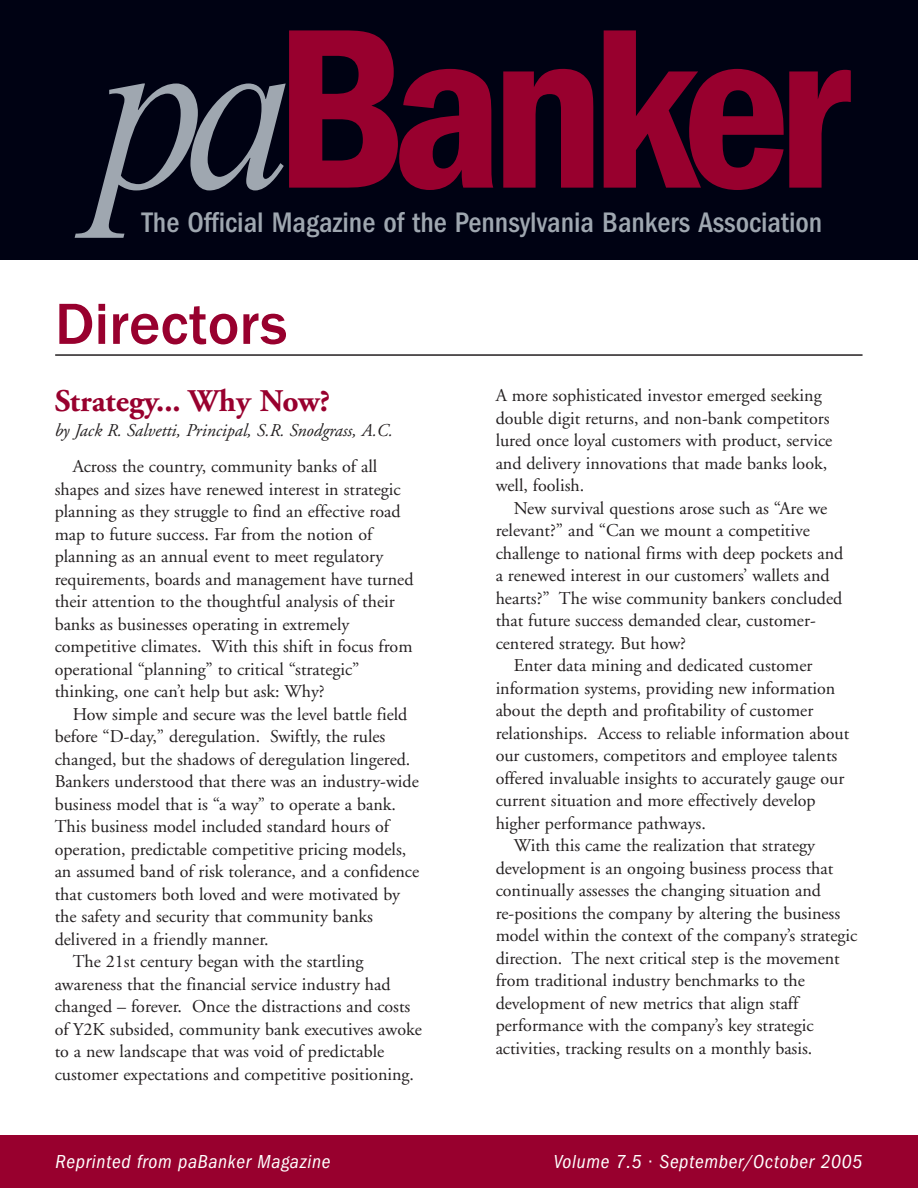
<style>
.page{position:relative;width:918px;height:1188px;background:#fff}
.page>*{position:absolute;margin:0;border:0;box-sizing:border-box;transform-origin:0 0}
.t1{font:600 condensed 235.65px "Franklin Gothic";letter-spacing:-.055em;color:#98002e}
.t2{font:500 60px "Franklin Gothic";color:#98002e}
.t3{font:700 31.5px "Adobe Garamond";color:#98002e}
.t4{font:500 condensed 29.25px "Franklin Gothic";color:#9fa7b0}
.t5{font:italic condensed 19.5px "Franklin Gothic";letter-spacing:.035em;color:#fff}
.t6{font:18px/22.5px "Adobe Garamond";color:#231f20}
.t7{font:italic 18px "Adobe Garamond";color:#231f20}
.s1{font-family:"Times New Roman";font-weight:400;font-style:italic;font-stretch:normal;color:#9fa7b0}
</style>
<div class="page">
<div style="left:0;top:1136px;width:918px;height:52px;background:#98002e"></div>
<hr style="left:55px;top:354px;width:808px;height:2px;background:#231f20">
<div style="left:0;top:0;width:918px;height:259px;background:#000213"></div>
<h1 class="t1" style="left:98px;top:30px;width:753px"><span class="s1">pa</span>Banker</h1>
<h3 class="t4" style="left:142px;top:213px;width:682px">The Official Magazine of the Pennsylvania Bankers Association</h3>
<h2 class="t2" style="left:55px;top:303px;width:234px">Directors</h2>
<h3 class="t3" style="left:55px;top:388px;width:277px">Strategy... Why Now?</h3>
<p class="t7" style="left:55px;top:423px;width:340px">by Jack R. Salvetti, Principal, S.R. Snodgrass, A.C.</p>
<p class="t6" style="left:55px;top:457px;width:360px;text-indent:18px">Across the country, community banks of all shapes and sizes have renewed interest in strategic planning as they struggle to find an effective road map to future success. Far from the notion of planning as an annual event to meet regulatory requirements, boards and management have turned their attention to the thoughtful analysis of their banks as businesses operating in extremely competitive climates. With this shift in focus from operational “planning” to critical “strategic” thinking, one can’t help but ask: Why?</p>
<p class="t6" style="left:73px;top:705px;width:336px">How simple and secure was the level battle field</p>
<p class="t6" style="left:55px;top:727px;width:332px">before “D-day,” deregulation. Swiftly, the rules</p>
<p class="t6" style="left:55px;top:750px;width:357px">changed, but the shadows of deregulation lingered.</p>
<p class="t6" style="left:55px;top:772px;width:366px">Bankers understood that there was an industry-wide</p>
<p class="t6" style="left:55px;top:795px;width:343px">business model that is “a way” to operate a bank.</p>
<p class="t6" style="left:55px;top:817px;width:336px">This business model included standard hours of</p>
<p class="t6" style="left:55px;top:840px;width:353px">operation, predictable competitive pricing models,</p>
<p class="t6" style="left:55px;top:862px;width:366px">an assumed band of risk tolerance, and a confidence</p>
<p class="t6" style="left:55px;top:885px;width:347px">that customers both loved and were motivated by</p>
<p class="t6" style="left:55px;top:907px;width:320px">the safety and security that community banks</p>
<p class="t6" style="left:55px;top:930px;width:216px">delivered in a friendly manner.</p>
<p class="t6" style="left:73px;top:952px;width:292px">The 21st century began with the startling</p>
<p class="t6" style="left:55px;top:975px;width:337px">awareness that the financial service industry had</p>
<p class="t6" style="left:55px;top:997px;width:357px">changed – forever. Once the distractions and costs</p>
<p class="t6" style="left:55px;top:1020px;width:369px">of Y2K subsided, community bank executives awoke</p>
<p class="t6" style="left:55px;top:1042px;width:331px">to a new landscape that was void of predictable</p>
<p class="t6" style="left:55px;top:1065px;width:361px">customer expectations and competitive positioning.</p>
<p class="t6" style="left:496px;top:386px;width:338px">A more sophisticated investor emerged seeking double digit returns, and non-bank competitors lured once loyal customers with product, service and delivery innovations that made banks look, well, foolish.</p>
<p class="t6" style="left:514px;top:499px;width:315px">New survival questions arose such as “Are we</p>
<p class="t6" style="left:496px;top:521px;width:316px">relevant?” and “Can we mount a competitive</p>
<p class="t6" style="left:496px;top:544px;width:349px">challenge to national firms with deep pockets and</p>
<p class="t6" style="left:496px;top:566px;width:336px">a renewed interest in our customers’ wallets and</p>
<p class="t6" style="left:496px;top:589px;width:348px">hearts?” The wise community bankers concluded</p>
<p class="t6" style="left:496px;top:611px;width:322px">that future success demanded clear, customer-</p>
<p class="t6" style="left:496px;top:634px;width:192px">centered strategy. But how?</p>
<p class="t6" style="left:514px;top:656px;width:300px">Enter data mining and dedicated customer</p>
<p class="t6" style="left:496px;top:679px;width:341px">information systems, providing new information</p>
<p class="t6" style="left:496px;top:701px;width:319px">about the depth and profitability of customer</p>
<p class="t6" style="left:496px;top:724px;width:355px">relationships. Access to reliable information about</p>
<p class="t6" style="left:496px;top:746px;width:343px">our customers, competitors and employee talents</p>
<p class="t6" style="left:496px;top:769px;width:350px">offered invaluable insights to accurately gauge our</p>
<p class="t6" style="left:496px;top:791px;width:322px">current situation and more effectively develop</p>
<p class="t6" style="left:496px;top:814px;width:212px">higher performance pathways.</p>
<p class="t6" style="left:514px;top:836px;width:303px">With this came the realization that strategy</p>
<p class="t6" style="left:496px;top:859px;width:339px">development is an ongoing business process that</p>
<p class="t6" style="left:496px;top:881px;width:327px">continually assesses the changing situation and</p>
<p class="t6" style="left:496px;top:904px;width:346px">re-positions the company by altering the business</p>
<p class="t6" style="left:496px;top:926px;width:363px">model within the context of the company’s strategic</p>
<p class="t6" style="left:496px;top:949px;width:346px">direction. The next critical step is the movement</p>
<p class="t6" style="left:496px;top:971px;width:311px">from traditional industry benchmarks to the</p>
<p class="t6" style="left:496px;top:994px;width:304px">development of new metrics that align staff</p>
<p class="t6" style="left:496px;top:1016px;width:320px">performance with the company’s key strategic</p>
<p class="t6" style="left:496px;top:1039px;width:318px">activities, tracking results on a monthly basis.</p>
<p class="t5" style="left:56px;top:1155px;width:276px">Reprinted from paBanker Magazine</p>
<p class="t5" style="left:554px;top:1155px;width:310px">Volume 7.5 • September/October 2005</p>
</div>
